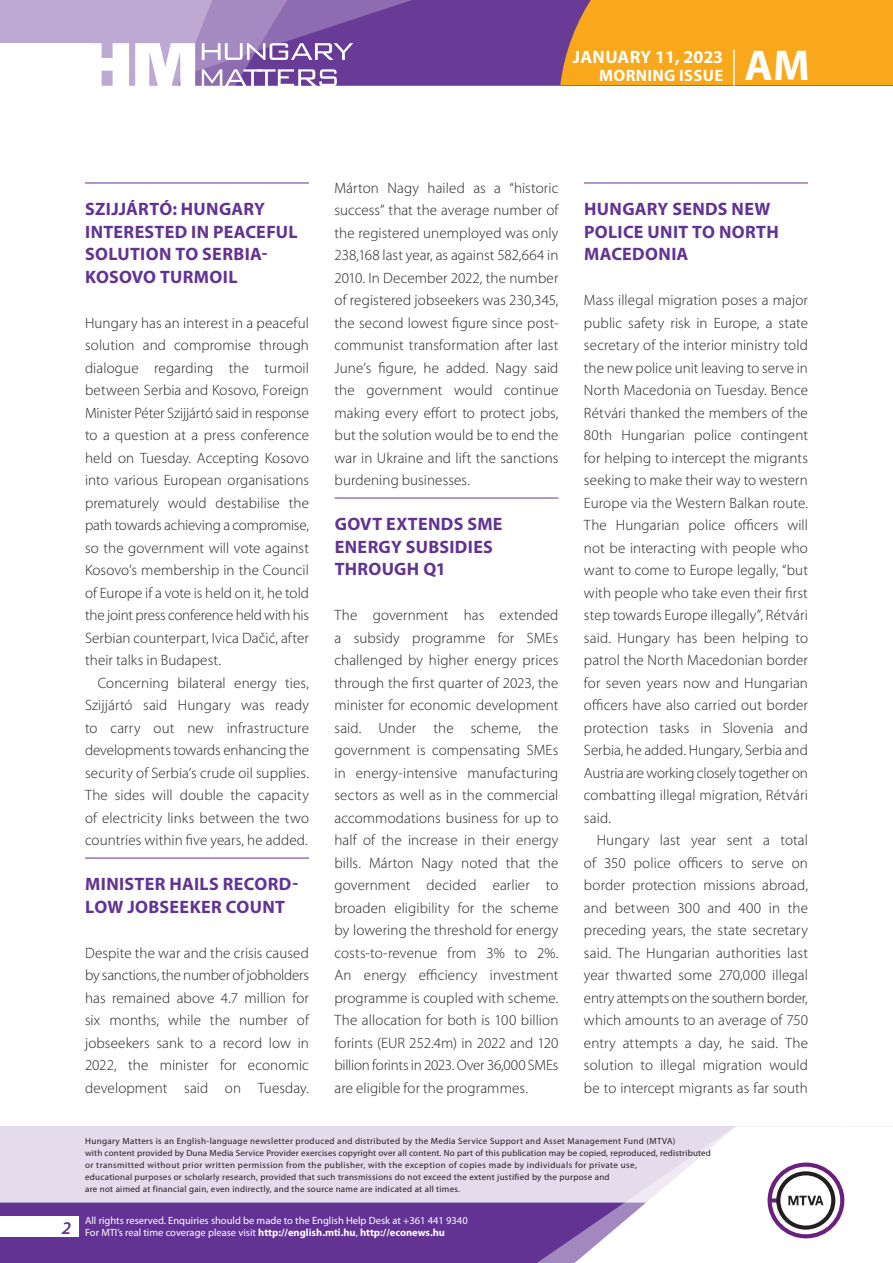
<style>
.page{position:relative;width:893px;height:1263px;background:#fff}
.page>*{position:absolute;margin:0;border:0;box-sizing:border-box;transform-origin:0 0}
.t1{font:700 43.35px "Myriad Pro";color:#fff}
._01_cimsor{font:700 18px/22.5px "Myriad Pro";letter-spacing:.015em;color:#623393}
.t2{font:700 18px "Myriad Pro";color:#fff}
.t3{font:italic 600 18px "Myriad Pro";color:#623393}
.t4{font:700 16.5px "Myriad Pro";letter-spacing:.02em;color:#fff}
._03_kenyer_szöveg-1{font:300 15px/22.5px "Myriad Pro";letter-spacing:.005em;color:#231f20;text-align:justify}
._03_kenyer_szöveg-2{font:300 15px/22.5px "Myriad Pro";letter-spacing:.01em;color:#231f20;text-align:justify}
.t5{font:10.5px/12px "Myriad Pro";color:#fff}
.t6{font:9px/12px "Myriad Pro";letter-spacing:.03em;color:#231f20}
.s1{font-weight:700}
</style>
<div class="page">
<div style="left:0;top:1126px;width:893px;height:137px;background:#e4dcec"></div>
<div style="left:0;top:1202px;width:506px;height:61px;background:#623393"></div>
<div style="left:506px;top:1202px;width:43px;height:61px;background:#623393"></div>
<svg style="left:549px;top:1126px;width:344px;height:137px;fill:#fff"></svg>
<svg style="left:767px;top:1162px;width:77px;height:76px;background:#c5b8c8"></svg>
<div style="left:0;top:1216px;width:79px;height:20px;background:#fff"></div>
<div style="left:0;top:0;width:893px;height:85px;background:#683b97"></div>
<div style="left:560px;top:0;width:333px;height:85px;background:#f9a71b"></div>
<hr style="left:733px;top:49px;width:2px;height:37px;background:#fff">
<svg style="left:0;top:0;width:479px;height:86px"></svg>
<hr style="left:85px;top:183px;width:224px;height:1px;background:#623393">
<hr style="left:85px;top:858px;width:224px;height:1px;background:#623393">
<hr style="left:334px;top:498px;width:224px;height:1px;background:#623393">
<hr style="left:584px;top:183px;width:224px;height:1px;background:#623393">
<p class="t2" style="left:573px;top:45px;width:152px">January 11, 2023</p>
<p class="t4" style="left:599px;top:65px;width:125px">MORNING ISSUE</p>
<h1 class="t1" style="left:745px;top:37px;width:67px">AM</h1>
<p class="_01_cimsor" style="left:85px;top:197px;width:214px">SZIJJÁRTÓ: HUN GARY<br>INTERESTED IN PEACEFUL<br>SOLUTION TO SERBIA-<br>KOSOVO TURMOIL</p>
<p class="_03_kenyer_szöveg-1" style="left:85px;top:311px;width:225px">Hungary has an interest in a peaceful solution and compromise through dialogue regarding the turmoil between Serbia and Kosovo, Foreign Minister Péter Szijjártó said in response to a question at a press conference held on Tuesday. Accepting Kosovo into various European organisations prematurely would destabilise the path towards achieving a compromise, so the government will vote against Kosovo’s membership in the Council of Europe if a vote is held on it, he told the joint press conference held with his Serbian counterpart, Ivica Dačić, after their talks in Budapest.</p>
<p class="_03_kenyer_szöveg-2" style="left:85px;top:671px;width:225px;text-indent:13px">Concerning bilateral energy ties, Szijjártó said Hungary was ready to carry out new infrastructure developments towards enhancing the security of Serbia’s crude oil supplies.<br>The sides will double the capacity of electricity links between the two countries within five years, he added.</p>
<p class="_01_cimsor" style="left:85px;top:872px;width:214px">MINISTER HAILS RECORD-<br>LOW JOBSEEKER COUNT</p>
<p class="_03_kenyer_szöveg-1" style="left:85px;top:941px;width:225px">Despite the war and the crisis caused by sanctions, the number of jobholders has remained above 4.7 million for six months, while the number of jobseekers sank to a record low in 2022, the minister for economic development said on Tuesday.</p>
<p class="_03_kenyer_szöveg-1" style="left:334px;top:176px;width:225px">Márton Nagy hailed as a “historic success” that the average number of the registered unemployed was only 238,168 last year, as against 582,664 in 2010. In December 2022, the number of registered jobseekers was 230,345, the second lowest figure since post&shy;communist transformation after last June’s figure, he added. Nagy said the government would continue making every effort to protect jobs, but the solution would be to end the war in Ukraine and lift the sanctions burdening businesses.</p>
<p class="_01_cimsor" style="left:335px;top:512px;width:169px">GOVT EXTENDS SME<br>ENERGY SUBSIDIES<br>THROUGH Q1</p>
<p class="_03_kenyer_szöveg-1" style="left:334px;top:604px;width:225px">The government has extended a subsidy programme for SMEs challenged by higher energy prices through the first quarter of 2023, the minister for economic development said. Under the scheme, the government is compensating SMEs in energy-intensive manufacturing sectors as well as in the commercial accommodations business for up to half of the increase in their energy bills. Márton Nagy noted that the government decided earlier to broaden eligibility for the scheme by lowering the threshold for energy costs-to-revenue from 3% to 2%.<br>An energy efficiency investment programme is coupled with scheme.<br>The allocation for both is 100 billion forints (EUR 252.4m) in 2022 and 120 billion forints in 2023. Over 36,000 SMEs are eligible for the programmes.</p>
<p class="_01_cimsor" style="left:584px;top:197px;width:196px;text-indent:88px">SENDS NEW<br>POLICE UN IT TO NORTH<br>MACEDONIA</p>
<p class="_03_kenyer_szöveg-1" style="left:584px;top:289px;width:225px">Mass illegal migration poses a major public safety risk in Europe, a state secretary of the interior ministry told the new police unit leaving to serve in North Macedonia on Tuesday. Bence Rétvári thanked the members of the 80th Hungarian police contingent for helping to intercept the migrants seeking to make their way to western Europe via the Western Balkan route.<br>The Hungarian police officers will not be interacting with people who want to come to Europe legally, “but with people who take even their first step towards Europe illegally”, Rétvári said. Hungary has been helping to patrol the North Macedonian border for seven years now and Hungarian officers have also carried out border protection tasks in Slovenia and Serbia, he added. Hungary, Serbia and Austria are working closely together on combatting illegal migration, Rétvári said.</p>
<p class="_03_kenyer_szöveg-2" style="left:584px;top:829px;width:225px;text-indent:13px">Hungary last year sent a total of 350 police officers to serve on border protection missions abroad, and between 300 and 400 in the preceding years, the state secretary said. The Hungarian authorities last year thwarted some 270,000 illegal entry attempts on the southern border, which amounts to an average of 750 entry attempts a day, he said. The solution to illegal migration would be to intercept migrants as far south</p>
<p class="_01_cimsor" style="left:584px;top:197px;width:63px">HUNGARY</p>
<p class="t3" style="left:62px;top:1217px;width:11px">2</p>
<p class="t6" style="left:85px;top:1134px;width:627px">Hungary Matters is an English-language newsletter produced and distributed by the Media Service Support and Asset Management Fund (MTVA)<br>with content provided by Duna Media Service Provider exercises copyright over all content. No part of this publication may be copied, reproduced, redistributed or transmitted without prior written permission from the publisher, with the exception of copies made by individuals for private use,<br>educational purposes or scholarly research, provided that such transmissions do not exceed the extent justified by the purpose and<br>are not aimed at financial gain, even indirectly, and the source name are indicated at all times.</p>
<p class="t5" style="left:85px;top:1214px;width:384px">All rights reserved. Enquiries should be made to the English Help Desk at +361 441 9340<br>For MTI’s real time coverage please visit <span class="s1">http://english.mti.hu</span>, <span class="s1">http://econews.hu</span></p>
</div>
